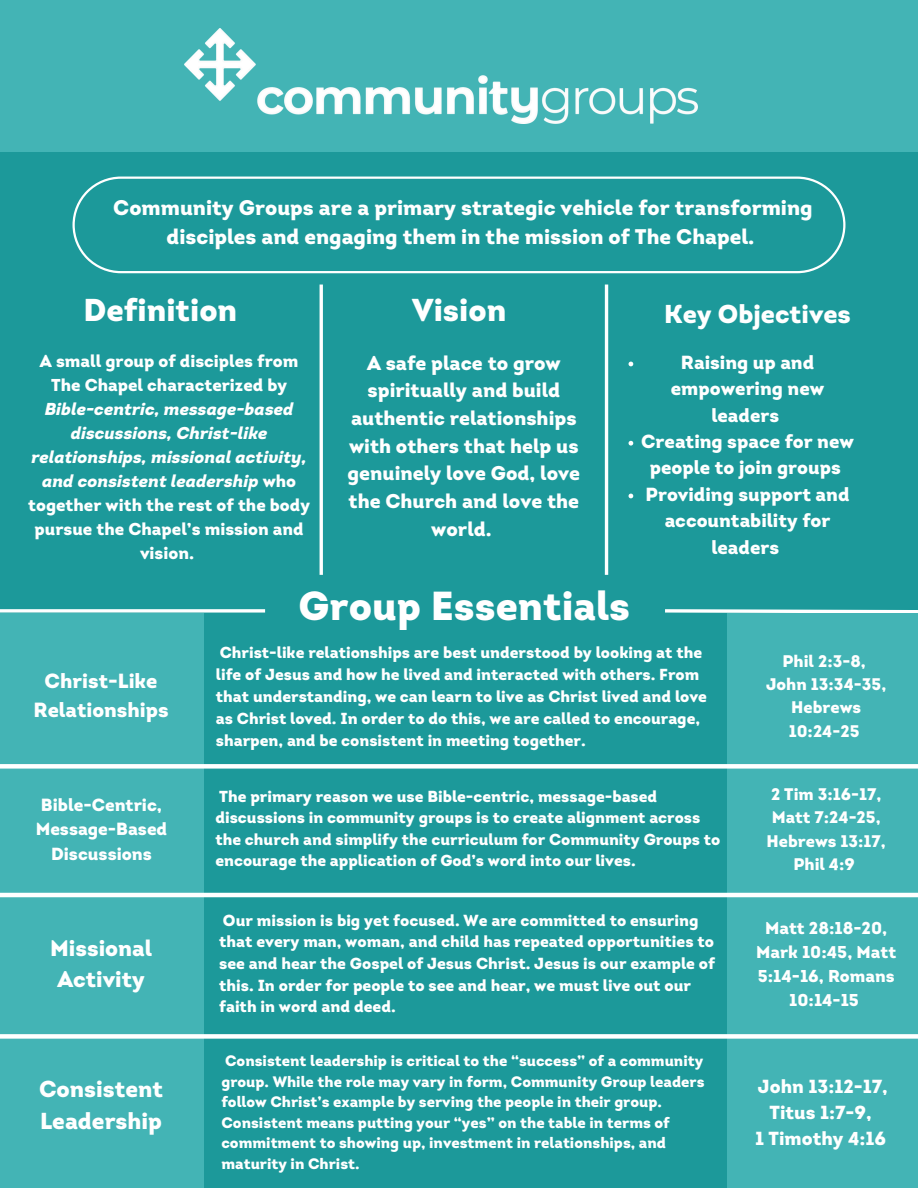
<style>
.page{position:relative;width:918px;height:1188px;background:#1c999a}
.page>*{position:absolute;margin:0;border:0;box-sizing:border-box;transform-origin:0 0}
.t1{font:900 40.5px "Intro";color:#fff}
.t2{font:900 31.65px "Intro";color:#fff}
.t3{font:900 25.8px "Intro";color:#fff}
.t4{font:900 23.1px/32.2px "Intro";color:#fff}
.t5{font:900 22.5px/31.3px "Intro";color:#fff;text-align:center}
.t6{font:900 21.15px/29.4px "Intro";color:#fff;text-align:center}
.t7{font:900 20.55px/28.5px "Intro";color:#fff;text-align:center}
.t8{font:900 19.95px/27.8px "Intro";color:#fff;text-align:center}
.t9{font:900 18.9px/26.4px "Intro";color:#fff;text-align:center}
.t10{font:900 17.55px/24.5px "Intro";color:#fff;text-align:center}
.t11{font:900 17.25px/24px "Intro";color:#fff;text-align:center}
.t12{font:900 17.1px/23.9px "Intro";color:#fff;text-align:center}
.t13{font:900 16.8px/23.4px "Intro";color:#fff;text-align:center}
.t14{font:900 16.05px/22px "Intro";color:#fff}
.t15{font:900 15.9px/21.6px "Intro";color:#fff}
.t16{font:900 15.15px/20.5px "Intro";color:#fff}
.s1{font-style:italic}
</style>
<div class="page">
<div style="left:0;top:0;width:918px;height:152px;background:#43b4b5"></div>
<svg style="left:73px;top:177px;width:772px;height:96px"></svg>
<hr style="left:320px;top:285px;width:3px;height:290px;background:#fff">
<hr style="left:605px;top:285px;width:3px;height:290px;background:#fff">
<svg style="left:629px;top:362px;width:4px;height:4px"></svg>
<svg style="left:629px;top:441px;width:4px;height:5px"></svg>
<svg style="left:629px;top:494px;width:4px;height:4px"></svg>
<svg style="left:0;top:609px;width:265px;height:4px"></svg>
<svg style="left:665px;top:609px;width:253px;height:6px"></svg>
<div style="left:0;top:613px;width:203px;height:575px;background:#43b4b5"></div>
<div style="left:728px;top:613px;width:190px;height:575px;background:#43b4b5"></div>
<div style="left:0;top:764px;width:918px;height:5px;background:#fff"></div>
<hr style="left:0;top:893px;width:918px;height:4px;background:#fff">
<div style="left:0;top:1034px;width:918px;height:5px;background:#fff"></div>
<img style="left:185px;top:29px;width:513px;height:94px">
<p class="t6" style="left:113px;top:195px;width:701px">Community Groups are a primary strategic vehicle for transforming disciples and engaging them in the mission of The Chapel.</p>
<p class="t2" style="left:84px;top:298px;width:155px">Definition</p>
<h2 class="t2" style="left:412px;top:298px;width:96px">Vision</h2>
<p class="t11" style="left:28px;top:351px;width:283px">A small group of disciples from<br>The Chapel characterized by<br><span class="s1">Bible-centric, message-based discussions, Christ-like relationships, missional activity, and consistent leadership</span> who together with the rest of the body pursue the Chapel’s mission and vision.</p>
<h2 class="t9" style="left:671px;top:351px;width:155px">Raising up and empowering new leaders</h2>
<h3 class="t3" style="left:664px;top:304px;width:188px">Key Objectives</h3>
<h4 class="t8" style="left:348px;top:351px;width:234px">A safe place to grow spiritually and build authentic relationships with others that help us genuinely love God, love the Church and love the world.</h4>
<h5 class="t9" style="left:641px;top:430px;width:214px">Creating space for new people to join groups</h5>
<p class="t9" style="left:646px;top:483px;width:205px">Providing support and accountability for leaders</p>
<p class="t7" style="left:33px;top:669px;width:137px">Christ-Like<br>Relationships</p>
<h5 class="t10" style="left:36px;top:794px;width:133px">Bible-Centric,<br>Message-Based<br>Discussions</h5>
<p class="t5" style="left:50px;top:934px;width:103px">Missional<br>Activity</p>
<h4 class="t4" style="left:39px;top:1075px;width:126px">Consistent<br>Leadership</h4>
<p class="t1" style="left:299px;top:590px;width:333px">Group Essentials</p>
<p class="t14" style="left:216px;top:643px;width:493px">Christ-like relationships are best understood by looking at the life of Jesus and how he lived and interacted with others. From that understanding, we can learn to live as Christ lived and love as Christ loved. In order to do this, we are called to encourage, sharpen, and be consistent in meeting together.</p>
<p class="t15" style="left:215px;top:787px;width:507px">The primary reason we use Bible-centric, message-based discussions in community groups is to create alignment across the church and simplify the curriculum for Community Groups to encourage the application of God’s word into our lives.</p>
<p class="t14" style="left:219px;top:911px;width:497px;line-height:21.6px">Our mission is big yet focused. We are committed to ensuring that every man, woman, and child has repeated opportunities to see and hear the Gospel of Jesus Christ. Jesus is our example of this. In order for people to see and hear, we must live out our faith in word and deed.</p>
<h1 class="t16" style="left:221px;top:1052px;width:485px">Consistent leadership is critical to the “success” of a community group. While the role may vary in form, Community Group leaders follow Christ’s example by serving the people in their group.<br>Consistent means putting your “yes” on the table in terms of commitment to showing up, investment in relationships, and maturity in Christ.</h1>
<h4 class="t13" style="left:783px;top:651px;width:85px">Phil 2:3-8,</h4>
<p class="t13" style="left:766px;top:674px;width:122px">John 13:34-35,<br>Hebrews<br>10:24-25</p>
<p class="t13" style="left:767px;top:784px;width:121px">2 Tim 3:16-17,<br>Matt 7:24-25,<br>Hebrews 13:17,<br>Phil 4:9</p>
<p class="t12" style="left:756px;top:918px;width:142px">Matt 28:18-20,<br>Mark 10:45, Matt<br>5:14-16, Romans<br>10:14-15</p>
<p class="t9" style="left:755px;top:1075px;width:134px">John 13:12-17,<br>Titus 1:7-9,<br>1 Timothy 4:16</p>
</div>
